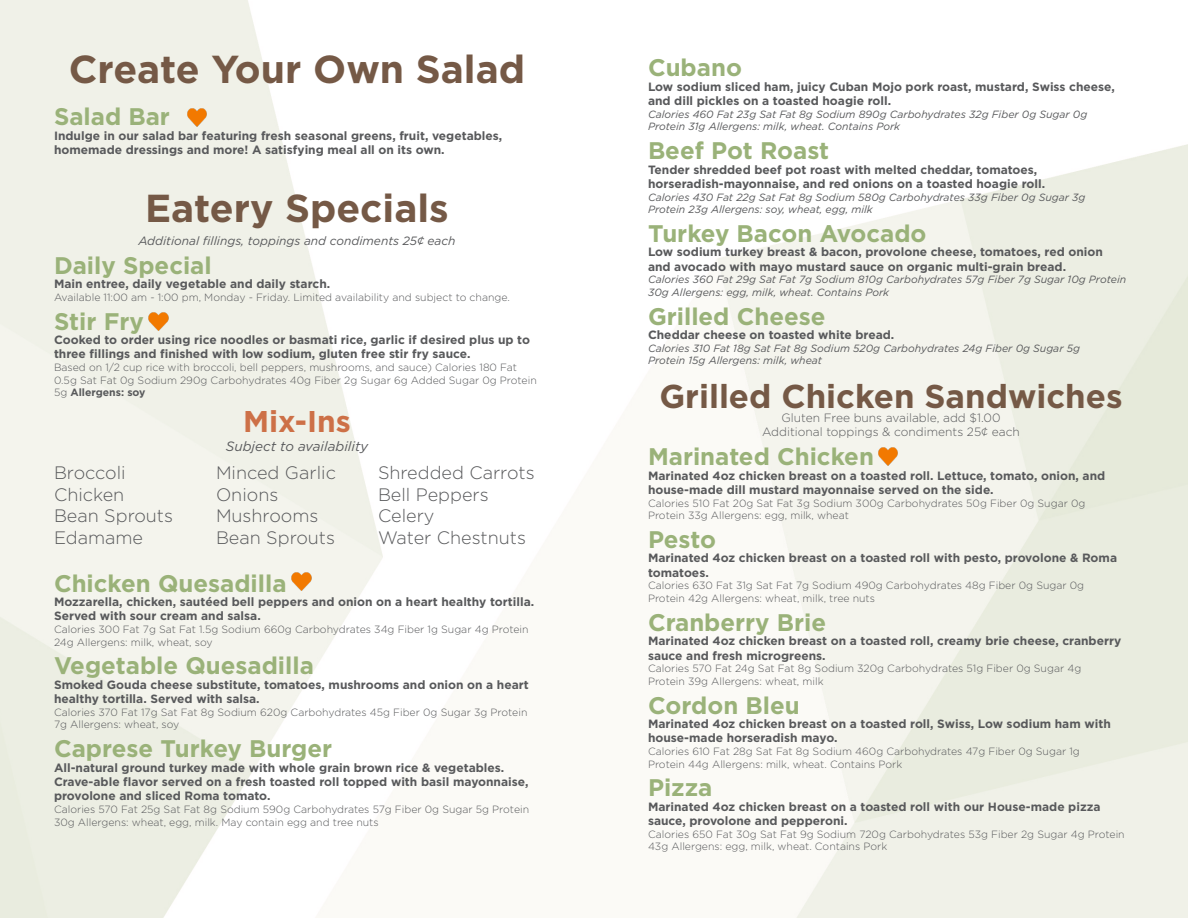
<style>
.page{position:relative;width:1188px;height:918px;background:#fff}
.page>*{position:absolute;margin:0;border:0;box-sizing:border-box;transform-origin:0 0}
.t1{font:700 39px "Gotham";color:#755946}
.t2{font:700 33px "Gotham";color:#755946}
.t3{font:700 30px "Gotham";color:#cd7047}
.t4{font:700 24px "Gotham";color:#9ab279}
.t5{font:300 18px "Gotham";color:#58595b}
.t6{font:italic 13.5px "Gotham";color:#595a5c}
.t7{font:700 12px/14.4px "Gotham";color:#58595b}
.t8{font:300 12px "Gotham";color:#58595b}
.t9{font:italic 12px "Gotham";color:#58595b}
.t10{font:300 10.5px/12.6px "Gotham";color:#58595b}
.t11{font:italic 10.5px/12.6px "Gotham";color:#58595b}
.s1{font-weight:700}
</style>
<div class="page">
<img style="left:185px;top:106px;width:24px;height:23px">
<img style="left:147px;top:310px;width:24px;height:24px">
<img style="left:290px;top:570px;width:23px;height:23px">
<img style="left:876px;top:445px;width:24px;height:23px">
<p class="t1" style="left:69px;top:46px;width:458px">Create Your Own Salad</p>
<p class="t4" style="left:54px;top:103px;width:117px">Salad Bar</p>
<p class="t7" style="left:54px;top:128px;width:450px">Indulge in our salad bar featuring fresh seasonal greens, fruit, vegetables,</p>
<p class="t7" style="left:54px;top:142px;width:392px">homemade dressings and more! A satisfying meal all on its own.</p>
<p class="t1" style="left:145px;top:186px;width:305px">Eatery Specials</p>
<p class="t9" style="left:138px;top:233px;width:319px">Additional fillings, toppings and condiments 25¢ each</p>
<p class="t4" style="left:54px;top:251px;width:159px">Daily Special</p>
<p class="t7" style="left:54px;top:276px;width:278px">Main entree, daily vegetable and daily starch.</p>
<p class="t10" style="left:54px;top:290px;width:457px">Available 11:00 am - 1:00 pm, Monday - Friday. Limited availability and subject to change.</p>
<p class="t4" style="left:54px;top:307px;width:91px">Stir Fry</p>
<p class="t7" style="left:54px;top:332px;width:478px">Cooked to order using rice noodles or basmati rice, garlic if desired plus up to three fillings and finished with low sodium, gluten free stir fry sauce.</p>
<p class="t10" style="left:54px;top:361px;width:484px">Based on 1/2 cup rice with broccoli, bell peppers, mushrooms, and sauce) Calories 180 Fat<br>0.5g Sat Fat 0g Sodium 290g Carbohydrates 40g Fiber 2g Sugar 6g Added Sugar 0g Protein<br>5g <span class="s1">Allergens: soy</span></p>
<p class="t3" style="left:243px;top:404px;width:109px">Mix-Ins</p>
<p class="t6" style="left:226px;top:438px;width:144px">Subject to availability</p>
<p class="t5" style="left:54px;top:461px;width:73px">Broccoli</p>
<p class="t5" style="left:216px;top:461px;width:122px">Minced Garlic</p>
<p class="t5" style="left:378px;top:461px;width:158px">Shredded Carrots</p>
<p class="t5" style="left:54px;top:483px;width:72px">Chicken</p>
<p class="t5" style="left:216px;top:483px;width:64px">Onions</p>
<p class="t5" style="left:378px;top:483px;width:112px">Bell Peppers</p>
<p class="t5" style="left:54px;top:504px;width:121px">Bean Sprouts</p>
<p class="t5" style="left:216px;top:504px;width:104px">Mushrooms</p>
<p class="t5" style="left:378px;top:504px;width:58px">Celery</p>
<p class="t5" style="left:54px;top:526px;width:91px">Edamame</p>
<p class="t5" style="left:216px;top:526px;width:121px">Bean Sprouts</p>
<p class="t5" style="left:378px;top:526px;width:149px">Water Chestnuts</p>
<p class="t4" style="left:54px;top:569px;width:234px">Chicken Quesadilla</p>
<p class="t7" style="left:54px;top:594px;width:482px">Mozzarella, chicken, sautéed bell peppers and onion on a heart healthy tortilla.<br>Served with sour cream and salsa.</p>
<p class="t10" style="left:54px;top:623px;width:476px">Calories 300 Fat 7g Sat Fat 1.5g Sodium 660g Carbohydrates 34g Fiber 1g Sugar 4g Protein<br>24g Allergens: milk, wheat, soy</p>
<p class="t4" style="left:54px;top:652px;width:261px">Vegetable Quesadilla</p>
<p class="t7" style="left:54px;top:677px;width:476px">Smoked Gouda cheese substitute, tomatoes, mushrooms and onion on a heart healthy tortilla. Served with salsa.</p>
<p class="t10" style="left:54px;top:705px;width:475px">Calories 370 Fat 17g Sat Fat 8g Sodium 620g Carbohydrates 45g Fiber 0g Sugar 3g Protein<br>7g Allergens: wheat, soy</p>
<p class="t4" style="left:54px;top:735px;width:280px">Caprese Turkey Burger</p>
<p class="t7" style="left:54px;top:760px;width:476px">All-natural ground turkey made with whole grain brown rice &amp; vegetables.<br>Crave-able flavor served on a fresh toasted roll topped with basil mayonnaise, provolone and sliced Roma tomato.</p>
<p class="t10" style="left:54px;top:803px;width:477px">Calories 570 Fat 25g Sat Fat 8g Sodium 590g Carbohydrates 57g Fiber 0g Sugar 5g Protein<br>30g Allergens: wheat, egg, milk. May contain egg and tree nuts</p>
<p class="t4" style="left:648px;top:54px;width:95px">Cubano</p>
<p class="t7" style="left:648px;top:79px;width:468px">Low sodium sliced ham, juicy Cuban Mojo pork roast, mustard, Swiss cheese, and dill pickles on a toasted hoagie roll.</p>
<p class="t11" style="left:648px;top:108px;width:441px">Calories 460 Fat 23g Sat Fat 8g Sodium 890g Carbohydrates 32g Fiber 0g Sugar 0g</p>
<p class="t11" style="left:648px;top:120px;width:254px">Protein 31g Allergens: milk, wheat. Contains Pork</p>
<p class="t4" style="left:648px;top:137px;width:183px">Beef Pot Roast</p>
<p class="t7" style="left:648px;top:162px;width:391px">Tender shredded beef pot roast with melted cheddar, tomatoes,</p>
<p class="t7" style="left:648px;top:176px;width:399px">horseradish-mayonnaise, and red onions on a toasted hoagie roll.</p>
<p class="t11" style="left:648px;top:190px;width:439px">Calories 430 Fat 22g Sat Fat 8g Sodium 580g Carbohydrates 33g Fiber 0g Sugar 3g</p>
<p class="t11" style="left:648px;top:203px;width:226px">Protein 23g Allergens: soy, wheat, egg, milk</p>
<p class="t4" style="left:648px;top:220px;width:280px">Turkey Bacon Avocado</p>
<p class="t7" style="left:648px;top:245px;width:456px">Low sodium turkey breast &amp; bacon, provolone cheese, tomatoes, red onion</p>
<p class="t7" style="left:648px;top:259px;width:420px">and avocado with mayo mustard sauce on organic multi-grain bread.</p>
<p class="t11" style="left:648px;top:273px;width:480px">Calories 360 Fat 29g Sat Fat 7g Sodium 810g Carbohydrates 57g Fiber 7g Sugar 10g Protein<br>30g Allergens: egg, milk, wheat. Contains Pork</p>
<p class="t4" style="left:648px;top:302px;width:179px">Grilled Cheese</p>
<p class="t7" style="left:648px;top:327px;width:248px">Cheddar cheese on toasted white bread.</p>
<p class="t11" style="left:648px;top:342px;width:433px">Calories 310 Fat 18g Sat Fat 8g Sodium 520g Carbohydrates 24g Fiber 0g Sugar 5g</p>
<p class="t11" style="left:648px;top:354px;width:176px">Protein 15g Allergens: milk, wheat</p>
<p class="t2" style="left:659px;top:377px;width:465px">Grilled Chicken Sandwiches</p>
<p class="t8" style="left:781px;top:410px;width:221px">Gluten Free buns available, add $1.00</p>
<p class="t8" style="left:762px;top:425px;width:259px">Additional toppings &amp; condiments 25¢ each</p>
<p class="t4" style="left:648px;top:443px;width:227px">Marinated Chicken</p>
<p class="t7" style="left:648px;top:468px;width:459px">Marinated 4oz chicken breast on a toasted roll. Lettuce, tomato, onion, and house-made dill mustard mayonnaise served on the side.</p>
<p class="t10" style="left:648px;top:496px;width:439px">Calories 510 Fat 20g Sat Fat 3g Sodium 300g Carbohydrates 50g Fiber 0g Sugar 0g</p>
<p class="t10" style="left:648px;top:509px;width:202px">Protein 33g Allergens: egg, milk, wheat</p>
<p class="t4" style="left:648px;top:526px;width:69px">Pesto</p>
<p class="t7" style="left:648px;top:551px;width:471px">Marinated 4oz chicken breast on a toasted roll with pesto, provolone &amp; Roma tomatoes.</p>
<p class="t10" style="left:648px;top:579px;width:438px">Calories 630 Fat 31g Sat Fat 7g Sodium 490g Carbohydrates 48g Fiber 0g Sugar 0g</p>
<p class="t10" style="left:648px;top:592px;width:229px">Protein 42g Allergens: wheat, milk, tree nuts</p>
<p class="t4" style="left:648px;top:609px;width:180px">Cranberry Brie</p>
<p class="t7" style="left:648px;top:634px;width:475px">Marinated 4oz chicken breast on a toasted roll, creamy brie cheese, cranberry sauce and fresh microgreens.</p>
<p class="t10" style="left:648px;top:662px;width:435px">Calories 570 Fat 24g Sat Fat 8g Sodium 320g Carbohydrates 51g Fiber 0g Sugar 4g</p>
<p class="t10" style="left:648px;top:675px;width:177px">Protein 39g Allergens: wheat, milk</p>
<p class="t4" style="left:648px;top:691px;width:153px">Cordon Bleu</p>
<p class="t7" style="left:648px;top:716px;width:464px">Marinated 4oz chicken breast on a toasted roll, Swiss, Low sodium ham with house-made horseradish mayo.</p>
<p class="t10" style="left:648px;top:745px;width:433px">Calories 610 Fat 28g Sat Fat 8g Sodium 460g Carbohydrates 47g Fiber 0g Sugar 1g</p>
<p class="t10" style="left:648px;top:757px;width:256px">Protein 44g Allergens: milk, wheat. Contains Pork</p>
<p class="t4" style="left:648px;top:774px;width:66px">Pizza</p>
<p class="t7" style="left:648px;top:799px;width:454px">Marinated 4oz chicken breast on a toasted roll with our House-made pizza sauce, provolone and pepperoni.</p>
<p class="t10" style="left:648px;top:828px;width:478px">Calories 650 Fat 30g Sat Fat 9g Sodium 720g Carbohydrates 53g Fiber 2g Sugar 4g Protein<br>43g Allergens: egg, milk, wheat. Contains Pork</p>
</div>
